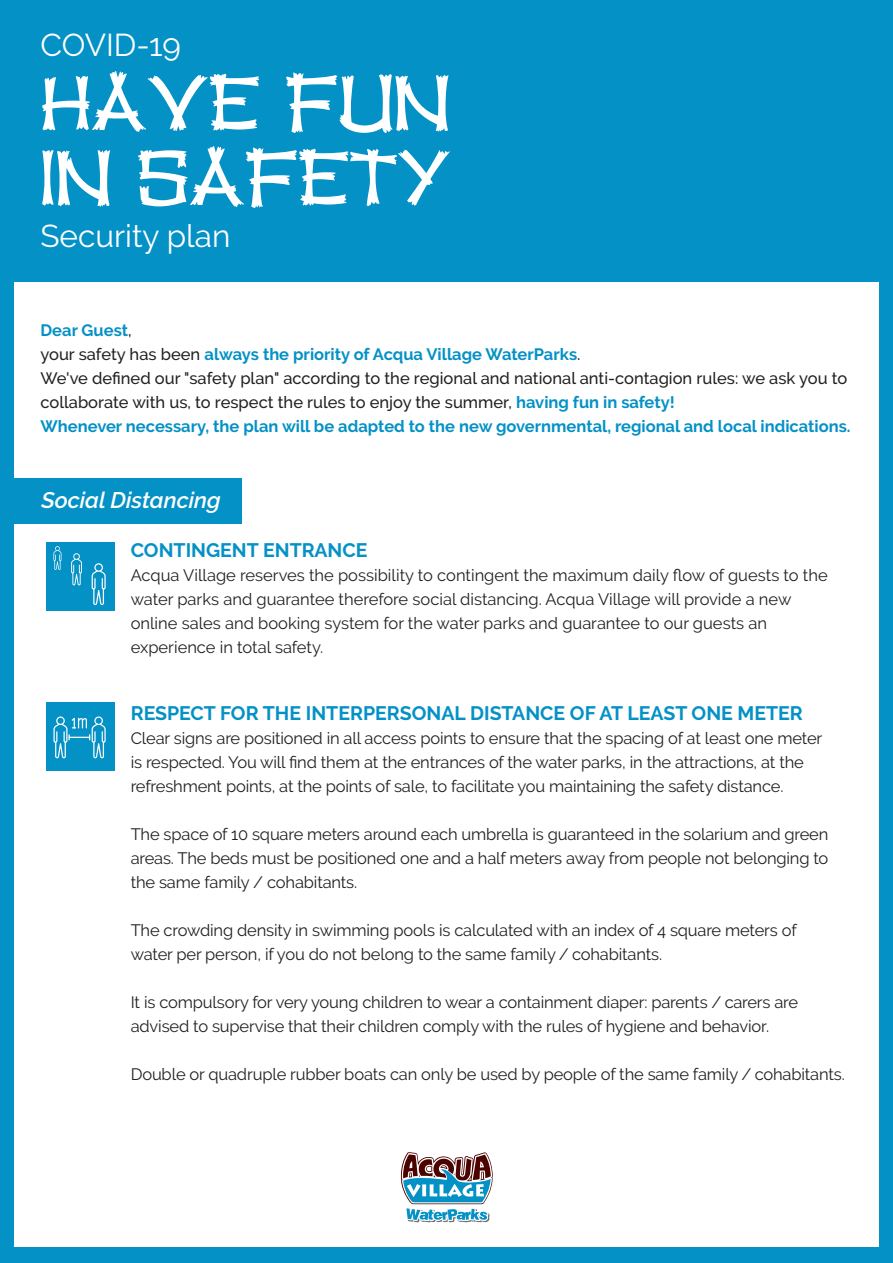
<style>
.page{position:relative;width:893px;height:1263px;background:#0491c6}
.page>*{position:absolute;margin:0;border:0;box-sizing:border-box;transform-origin:0 0}
.t1{font:82.5px/75px "Tiki Hut";color:#fff}
.t2{font:31.5px "Raleway";color:#fff}
.t3{font:italic 600 22.5px "Raleway";color:#fff}
.t4{font:700 19.5px "Raleway";color:#0491c6}
.t5{font:16.5px/24px "Raleway";letter-spacing:-.01em;color:#231f20}
.t6{font:500 16.5px/24px "Raleway";color:#231f20}
.s1{font-weight:700;color:#0491c6}
</style>
<div class="page">
<div style="left:14px;top:282px;width:864px;height:965px;background:#fff"></div>
<svg style="left:401px;top:1152px;width:92px;height:70px"></svg>
<div style="left:47px;top:702px;width:68px;height:68px;background:#0491c6"></div>
<svg style="left:53px;top:716px;width:53px;height:42px"></svg>
<div style="left:0;top:478px;width:242px;height:45px;background:#0491c6"></div>
<div style="left:47px;top:542px;width:68px;height:68px;background:#0491c6"></div>
<svg style="left:53px;top:546px;width:8px;height:24px"></svg>
<svg style="left:92px;top:563px;width:14px;height:42px"></svg>
<svg style="left:71px;top:553px;width:11px;height:32px"></svg>
<h2 class="t2" style="left:40px;top:26px;width:142px">COVID-19</h2>
<h1 class="t1" style="left:40px;top:61px;width:411px">HAVE FUN<br>IN SAFETY</h1>
<h2 class="t2" style="left:40px;top:218px;width:191px">Security plan</h2>
<p class="t6" style="left:40px;top:318px;width:812px"><span class="s1">Dear Guest</span>,<br>your safety has been <span class="s1">always the priority of Acqua Village WaterParks</span>.<br>We've defined our "safety plan" according to the regional and national anti-contagion rules: we ask you to collaborate with us, to respect the rules to enjoy the summer, <span class="s1">having fun in safety!<br>Whenever necessary, the plan will be adapted to the new governmental, regional and local indications.</span></p>
<h3 class="t3" style="left:41px;top:487px;width:181px">Social Distancing</h3>
<p class="t4" style="left:131px;top:538px;width:238px">CONTINGENT ENTRANCE</p>
<p class="t5" style="left:131px;top:563px;width:698px">Acqua Village reserves the possibility to contingent the maximum daily flow of guests to the water parks and guarantee therefore social distancing. Acqua Village will provide a new online sales and booking system for the water parks and guarantee to our guests an experience in total safety.</p>
<p class="t4" style="left:131px;top:701px;width:674px">RESPECT FOR THE INTERPERSONAL DISTANCE OF AT LEAST ONE METER</p>
<p class="t5" style="left:131px;top:726px;width:693px">Clear signs are positioned in all access points to ensure that the spacing of at least one meter is respected. You will find them at the entrances of the water parks, in the attractions, at the refreshment points, at the points of sale, to facilitate you maintaining the safety distance.</p>
<p class="t5" style="left:131px;top:822px;width:699px;text-align:justify">The space of 10 square meters around each umbrella is guaranteed in the solarium and green areas. The beds must be positioned one and a half meters away from people not belonging to the same family / cohabitants.</p>
<p class="t5" style="left:131px;top:918px;width:668px">The crowding density in swimming pools is calculated with an index of 4 square meters of water per person, if you do not belong to the same family / cohabitants.</p>
<p class="t5" style="left:131px;top:990px;width:669px">It is compulsory for very young children to wear a containment diaper: parents / carers are advised to supervise that their children comply with the rules of hygiene and behavior.</p>
<p class="t5" style="left:131px;top:1062px;width:716px">Double or quadruple rubber boats can only be used by people of the same family / cohabitants.</p>
</div>
